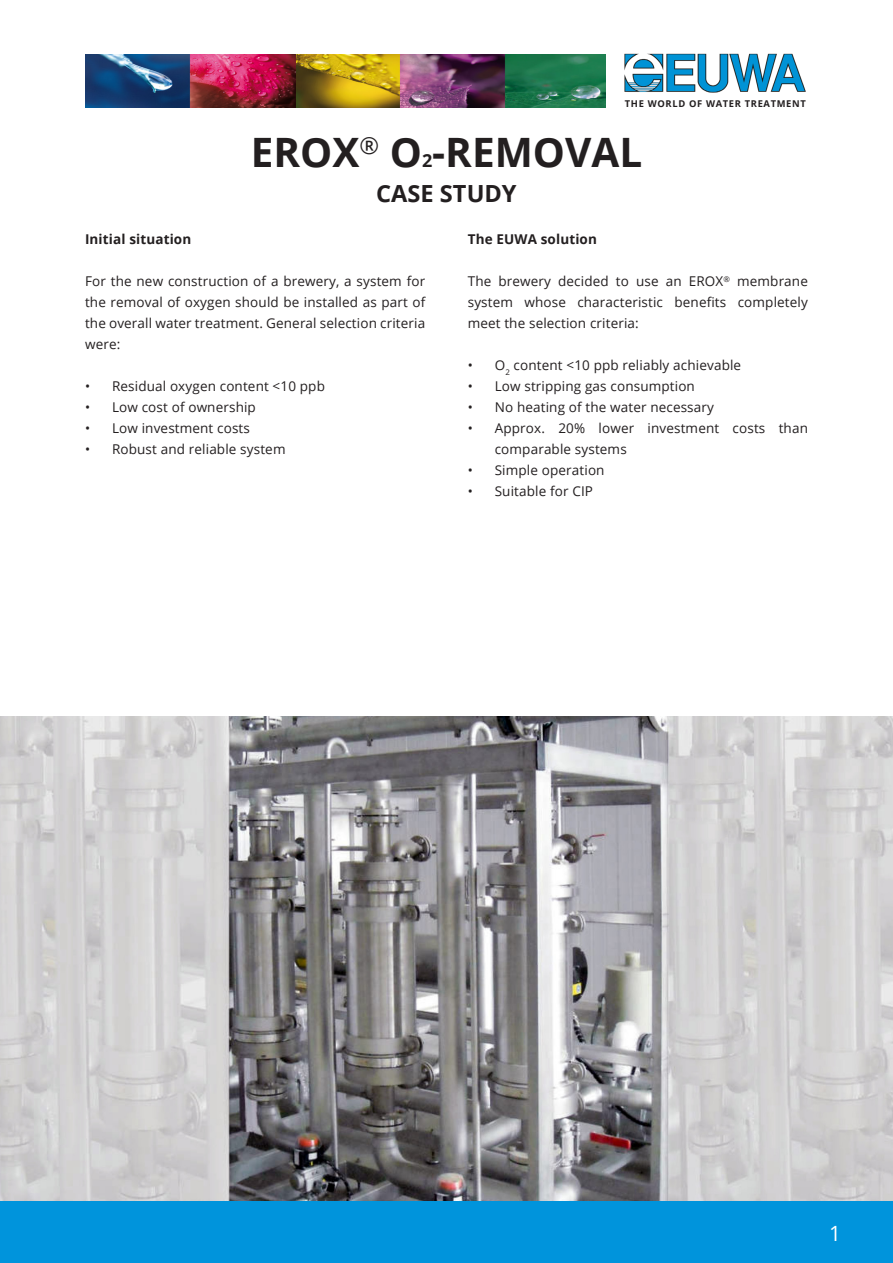
<style>
.page{position:relative;width:893px;height:1263px;background:#fff}
.page>*{position:absolute;margin:0;border:0;box-sizing:border-box;transform-origin:0 0}
.t1{font:700 40.5px "Open Sans";color:#231f20}
.t2{font:700 23.55px "Open Sans";color:#231f20}
.t3{font:21px "Open Sans";color:#fff}
.t4{font:700 18px "Open Sans";color:#231f20}
.EUWA_Fließtext__Bloc{font:13.5px/21px "Open Sans";letter-spacing:.01em;color:#231f20;text-align:justify}
.EUWA_Fließtext__Bloc-2{font:700 13.5px "Open Sans";letter-spacing:.01em;color:#231f20}
.t5{font:700 9.3px "Open Sans";letter-spacing:.07em;color:#231f20}
</style>
<div class="page">
<img style="left:0;top:716px;width:893px;height:486px">
<div style="left:0;top:1202px;width:893px;height:61px;background:#0094dc"></div>
<img style="left:85px;top:54px;width:521px;height:53px">
<img style="left:625px;top:53px;width:181px;height:39px">
<p class="t5" style="left:625px;top:97px;width:182px">THE WORLD OF WATER TREATMENT</p>
<p class="t1" style="left:251px;top:124px;width:393px">EROX<sup>®</sup> O -REMOVAL</p>
<p class="t4" style="left:422px;top:148px;width:12px">2</p>
<p class="t2" style="left:376px;top:177px;width:142px">CASE STUDY</p>
<p class="EUWA_Fließtext__Bloc-2" style="left:85px;top:230px;width:108px">Initial situation</p>
<p class="EUWA_Fließtext__Bloc" style="left:85px;top:270px;width:342px">For the new construction of a brewery, a system for the removal of oxygen should be installed as part of the overall water treatment. General selection criteria were:</p>
<p class="EUWA_Fließtext__Bloc" style="left:85px;top:375px;width:241px">• Residual oxygen content &lt;10 ppb</p>
<p class="EUWA_Fließtext__Bloc" style="left:85px;top:396px;width:172px">• Low cost of ownership</p>
<p class="EUWA_Fließtext__Bloc" style="left:85px;top:417px;width:166px">• Low investment costs</p>
<p class="EUWA_Fließtext__Bloc" style="left:85px;top:438px;width:202px">• Robust and reliable system</p>
<p class="EUWA_Fließtext__Bloc-2" style="left:468px;top:230px;width:131px">The EUWA solution</p>
<p class="EUWA_Fließtext__Bloc" style="left:468px;top:270px;width:342px">The brewery decided to use an EROX<sup>®</sup> membrane system whose characteristic benefits completely meet the selection criteria:</p>
<p class="EUWA_Fließtext__Bloc" style="left:468px;top:354px;width:275px">• O<sub>2</sub> content &lt;10 ppb reliably achievable</p>
<p class="EUWA_Fließtext__Bloc" style="left:468px;top:375px;width:229px">• Low stripping gas consumption</p>
<p class="EUWA_Fließtext__Bloc" style="left:468px;top:396px;width:248px">• No heating of the water necessary</p>
<p class="EUWA_Fließtext__Bloc" style="left:495px;top:417px;width:315px;text-indent:-27px">• Approx. 20% lower investment costs than comparable systems</p>
<p class="EUWA_Fließtext__Bloc" style="left:468px;top:459px;width:138px">• Simple operation</p>
<p class="EUWA_Fließtext__Bloc" style="left:468px;top:480px;width:127px">• Suitable for CIP</p>
<p class="t3" style="left:829px;top:1219px;width:14px">1</p>
</div>
